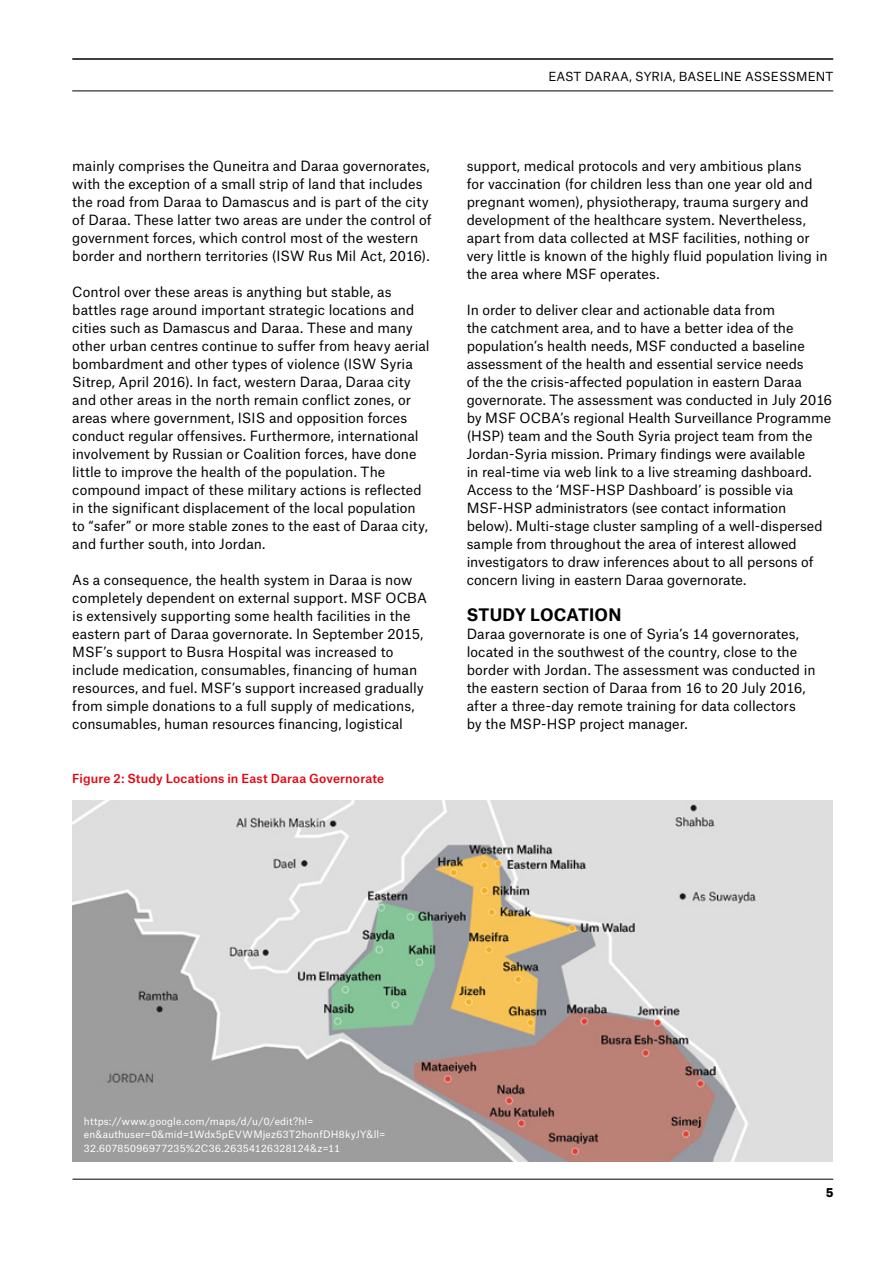
<style>
.page{position:relative;width:893px;height:1263px;background:#fff}
.page>*{position:absolute;margin:0;border:0;box-sizing:border-box;transform-origin:0 0}
.t1{font:700 16.5px "Atlas Grotesk TF";letter-spacing:.015em;color:#000}
.t2{font:13.5px/18px "Atlas Grotesk TF";color:#000}
.t3{font:500 12px "Atlas Grotesk TF";letter-spacing:.01em;color:#e30613}
.t4{font:12px "Atlas Grotesk TF";letter-spacing:.01em;color:#000}
.t5{font:900 12px "Atlas Grotesk TF";color:#000}
.t6{font:9.75px/13.5px "Atlas Grotesk TF";letter-spacing:.025em;color:#fff}
</style>
<div class="page">
<hr style="left:72px;top:1179px;width:761px;height:1px;background:#000">
<hr style="left:72px;top:58px;width:761px;height:2px;background:#000">
<hr style="left:72px;top:91px;width:761px;height:1px;background:#000">
<img style="left:72px;top:800px;width:760px;height:361px">
<p class="t2" style="left:72px;top:155px;width:361px">mainly comprises the Quneitra and Daraa governorates, with the exception of a small strip of land that includes the road from Daraa to Damascus and is part of the city of Daraa. These latter two areas are under the control of government forces, which control most of the western border and northern territories (ISW Rus Mil Act, 2016).</p>
<p class="t2" style="left:72px;top:281px;width:359px">Control over these areas is anything but stable, as battles rage around important strategic locations and cities such as Damascus and Daraa. These and many other urban centres continue to suffer from heavy aerial bombardment and other types of violence (ISW Syria Sitrep, April 2016). In fact, western Daraa, Daraa city and other areas in the north remain conflict zones, or areas where government, ISIS and opposition forces conduct regular offensives. Furthermore, international involvement by Russian or Coalition forces, have done little to improve the health of the population. The compound impact of these military actions is reflected in the significant displacement of the local population to “safer” or more stable zones to the east of Daraa city, and further south, into Jordan.</p>
<p class="t2" style="left:72px;top:569px;width:356px">As a consequence, the health system in Daraa is now completely dependent on external support. MSF OCBA is extensively supporting some health facilities in the eastern part of Daraa governorate. In September 2015, MSF’s support to Busra Hospital was increased to include medication, consumables, financing of human resources, and fuel. MSF’s support increased gradually from simple donations to a full supply of medications, consumables, human resources financing, logistical</p>
<p class="t3" style="left:72px;top:768px;width:313px">Figure 2: Study Locations in East Daraa Governorate</p>
<p class="t4" style="left:548px;top:66px;width:286px">EAST DARAA, SYRIA, BASELINE ASSESSMENT</p>
<p class="t2" style="left:467px;top:155px;width:362px">support, medical protocols and very ambitious plans<br>for vaccination (for children less than one year old and pregnant women), physiotherapy, trauma surgery and development of the healthcare system. Nevertheless, apart from data collected at MSF facilities, nothing or very little is known of the highly fluid population living in the area where MSF operates.</p>
<p class="t2" style="left:467px;top:299px;width:367px">In order to deliver clear and actionable data from<br>the catchment area, and to have a better idea of the population’s health needs, MSF conducted a baseline assessment of the health and essential service needs<br>of the the crisis-affected population in eastern Daraa governorate. The assessment was conducted in July 2016 by MSF OCBA’s regional Health Surveillance Programme (HSP) team and the South Syria project team from the Jordan-Syria mission. Primary findings were available<br>in real-time via web link to a live streaming dashboard.<br>Access to the ‘MSF-HSP Dashboard’ is possible via MSF-HSP administrators (see contact information below). Multi-stage cluster sampling of a well-dispersed sample from throughout the area of interest allowed investigators to draw inferences about to all persons of concern living in eastern Daraa governorate.</p>
<p class="t1" style="left:467px;top:601px;width:156px">STUDY LOCATION</p>
<p class="t2" style="left:467px;top:623px;width:350px">Daraa governorate is one of Syria’s 14 governorates, located in the southwest of the country, close to the border with Jordan. The assessment was conducted in the eastern section of Daraa from 16 to 20 July 2016, after a three-day remote training for data collectors<br>by the MSP-HSP project manager.</p>
<p class="t6" style="left:84px;top:1113px;width:303px">https://www.google.com/maps/d/u/0/edit?hl= en&amp;authuser=0&amp;mid=1Wdx5pEVWMjez63T2honfDH8kyJY&amp;ll=<br>32.60785096977235%2C36.26354126328124&amp;z=11</p>
<p class="t5" style="left:826px;top:1182px;width:9px">5</p>
</div>
